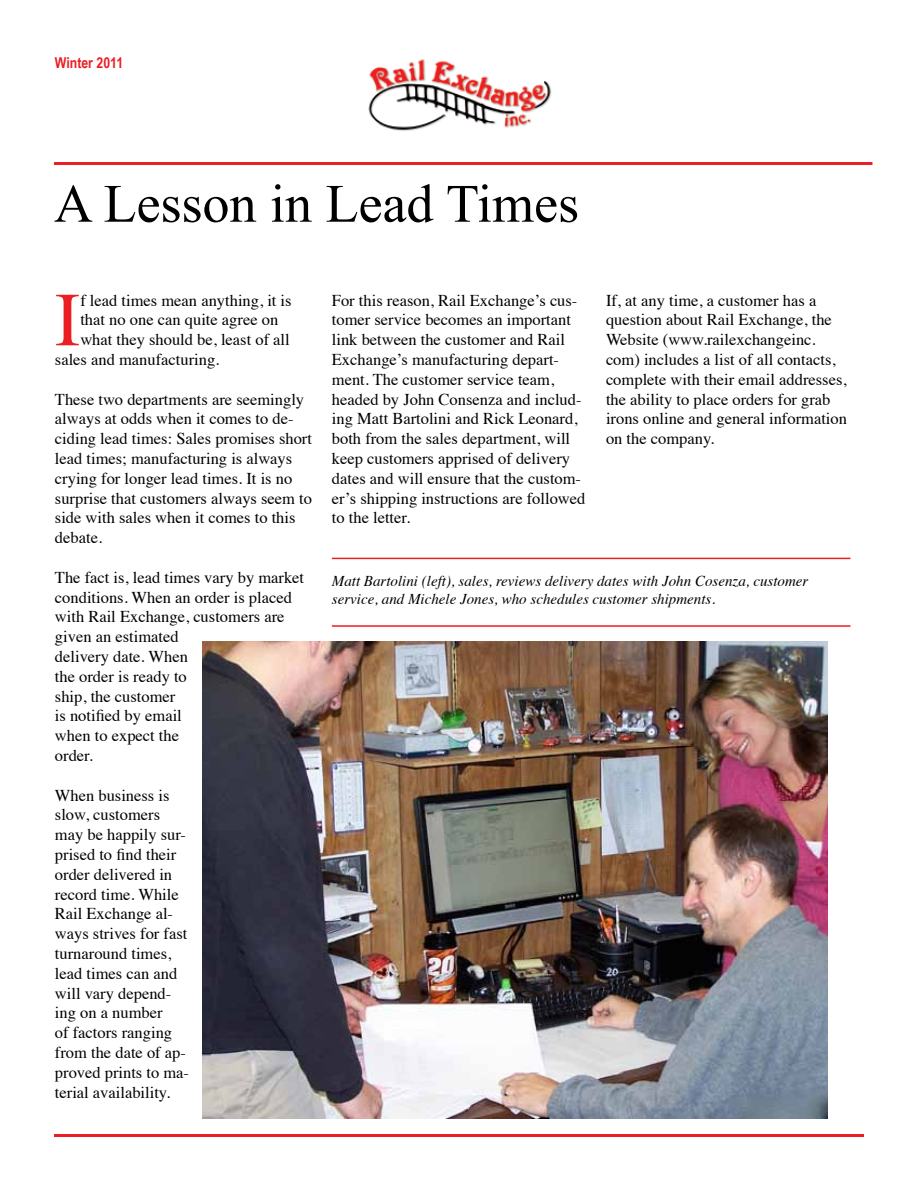
<style>
.page{position:relative;width:918px;height:1188px;background:#fff}
.page>*{position:absolute;margin:0;border:0;box-sizing:border-box;transform-origin:0 0}
.t1{font:76.35px "Times";color:#ed1d24}
.t2{font:54px "Times New Roman";color:#000}
.t3{font:16.5px/19.8px "Times";color:#000}
.t4{font:italic 15px/18px "Times";color:#000}
.t5{font:700 15px "Arial Narrow";color:#ed1d24}
</style>
<div class="page">
<hr style="left:54px;top:162px;width:818px;height:3px;background:#ed1d24">
<hr style="left:54px;top:1134px;width:810px;height:3px;background:#ed1d24">
<img style="left:203px;top:642px;width:625px;height:476px">
<hr style="left:332px;top:558px;width:518px;height:1px;background:#ed1d24">
<hr style="left:332px;top:625px;width:518px;height:2px;background:#ed1d24">
<img style="left:368px;top:59px;width:184px;height:72px">
<p class="t5" style="left:55px;top:51px;width:70px">Winter 2011</p>
<h2 class="t2" style="left:54px;top:167px;width:527px">A Lesson in Lead Times</h2>
<h1 class="t1" style="left:55px;top:248px;width:27px">I</h1>
<p class="t3" style="left:80px;top:289px;width:213px">f lead times mean anything, it is</p>
<p class="t3" style="left:80px;top:309px;width:199px">that no one can quite agree on</p>
<p class="t3" style="left:80px;top:328px;width:211px">what they should be, least of all</p>
<p class="t3" style="left:55px;top:348px;width:166px">sales and manufacturing.</p>
<p class="t3" style="left:55px;top:388px;width:259px">These two departments are seemingly always at odds when it comes to de&shy;ciding lead times: Sales promises short lead times; manufacturing is always crying for longer lead times. It is no surprise that customers always seem to side with sales when it comes to this debate.</p>
<p class="t3" style="left:55px;top:566px;width:251px">The fact is, lead times vary by market conditions. When an order is placed with Rail Exchange, customers are given an estimated<br>delivery date. When<br>the order is ready to<br>ship, the customer<br>is notified by email<br>when to expect the<br>order.</p>
<p class="t3" style="left:55px;top:784px;width:136px">When business is slow, customers may be happily sur&shy;prised to find their order delivered in record time. While<br>Rail Exchange al&shy;ways strives for fast turnaround times, lead times can and will vary depend&shy;ing on a number<br>of factors ranging from the date of ap&shy;proved prints to ma&shy;terial availability.</p>
<p class="t3" style="left:332px;top:289px;width:255px">For this reason, Rail Exchange’s cus&shy;tomer service becomes an important link between the customer and Rail Exchange’s manufacturing depart&shy;ment. The customer service team, headed by John Consenza and includ&shy;ing Matt Bartolini and Rick Leonard, both from the sales department, will keep customers apprised of delivery dates and will ensure that the custom&shy;er’s shipping instructions are followed to the letter.</p>
<p class="t3" style="left:606px;top:289px;width:243px">If, at any time, a customer has a question about Rail Exchange, the<br>Website (www.railexchangeinc. com) includes a list of all contacts, complete with their email addresses, the ability to place orders for grab irons online and general information on the company.</p>
<p class="t4" style="left:332px;top:571px;width:478px">Matt Bartolini (left), sales, reviews delivery dates with John Cosenza, customer service, and Michele Jones, who schedules customer shipments.</p>
</div>
